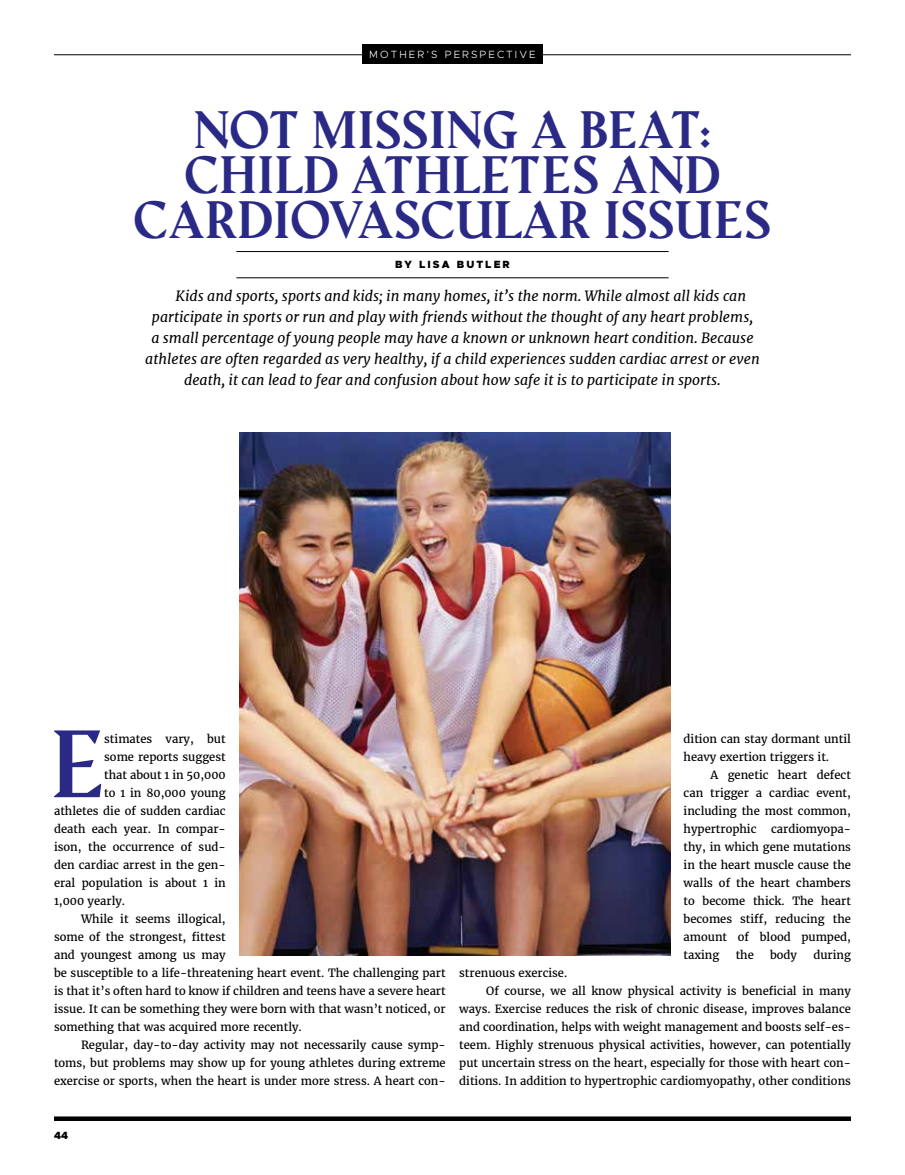
<style>
.page{position:relative;width:905px;height:1175px;background:#fff}
.page>*{position:absolute;margin:0;border:0;box-sizing:border-box;transform-origin:0 0}
.t1{font:700 87.75px "Amagro";color:#2a2a86}
.t2{font:700 48px/45px "Amagro";color:#2a2a86;text-align:center}
.t3{font:italic 14.25px "Merriweather";color:#000}
.t4{font:11.25px/18px "Merriweather";color:#000;text-align:justify}
.t5{font:300 10.5px "Metropolis";letter-spacing:.2em;color:#fff}
.t6{font:900 10.5px "Metropolis";letter-spacing:.2em;color:#000}
</style>
<div class="page">
<svg style="left:54px;top:1116px;width:796px;height:4px;fill:#000"></svg>
<hr style="left:54px;top:54px;width:796px;height:1px;background:#000">
<div style="left:362px;top:44px;width:180px;height:20px;background:#000"></div>
<img style="left:239px;top:432px;width:431px;height:523px">
<hr style="left:236px;top:251px;width:432px;height:1px;background:#000">
<hr style="left:236px;top:277px;width:432px;height:1px;background:#000">
<p class="t5" style="left:369px;top:48px;width:168px">MOTHER’S PERSPECTIVE</p>
<h2 class="t2" style="left:133px;top:108px;width:639px">NOT MISSING A BEAT:<br>CHILD ATHLETES AND<br>CARDIOVASCULAR ISSUES</h2>
<p class="t6" style="left:395px;top:258px;width:116px">BY LISA BUTLER</p>
<p class="t3" style="left:176px;top:287px;width:572px">Kids and sports, sports and kids; in many homes, it’s the norm. While almost all kids can</p>
<p class="t3" style="left:152px;top:308px;width:602px">participate in sports or run and play with friends without the thought of any heart problems,</p>
<p class="t3" style="left:151px;top:329px;width:603px">a small percentage of young people may have a known or unknown heart condition. Because</p>
<p class="t3" style="left:145px;top:350px;width:616px">athletes are often regarded as very healthy, if a child experiences sudden cardiac arrest or even</p>
<p class="t3" style="left:184px;top:371px;width:538px">death, it can lead to fear and confusion about how safe it is to participate in sports.</p>
<h1 class="t1" style="left:51px;top:709px;width:55px">E</h1>
<p class="t4" style="left:104px;top:730px;width:123px">stimates vary, but</p>
<p class="t4" style="left:104px;top:748px;width:123px">some reports suggest</p>
<p class="t4" style="left:104px;top:766px;width:123px">that about 1 in 50,000</p>
<p class="t4" style="left:104px;top:784px;width:123px">to 1 in 80,000 young</p>
<p class="t4" style="left:54px;top:802px;width:173px">athletes die of sudden cardiac</p>
<p class="t4" style="left:54px;top:820px;width:173px">death each year. In compar-</p>
<p class="t4" style="left:54px;top:838px;width:173px">ison, the occurrence of sud-</p>
<p class="t4" style="left:54px;top:856px;width:173px">den cardiac arrest in the gen-</p>
<p class="t4" style="left:54px;top:874px;width:173px">eral population is about 1 in</p>
<p class="t4" style="left:54px;top:892px;width:73px">1,000 yearly.</p>
<p class="t4" style="left:81px;top:910px;width:146px">While it seems illogical,</p>
<p class="t4" style="left:54px;top:928px;width:173px">some of the strongest, fittest</p>
<p class="t4" style="left:54px;top:946px;width:173px">and youngest among us may</p>
<p class="t4" style="left:54px;top:964px;width:393px">be susceptible to a life-threatening heart event. The challenging part</p>
<p class="t4" style="left:54px;top:982px;width:393px">is that it’s often hard to know if children and teens have a severe heart</p>
<p class="t4" style="left:54px;top:1000px;width:393px">issue. It can be something they were born with that wasn’t noticed, or</p>
<p class="t4" style="left:54px;top:1018px;width:249px">something that was acquired more recently.</p>
<p class="t4" style="left:81px;top:1036px;width:366px">Regular, day-to-day activity may not necessarily cause symp-</p>
<p class="t4" style="left:54px;top:1054px;width:393px">toms, but problems may show up for young athletes during extreme</p>
<p class="t4" style="left:54px;top:1072px;width:393px">exercise or sports, when the heart is under more stress. A heart con-</p>
<p class="t4" style="left:683px;top:730px;width:169px">dition can stay dormant until heavy exertion triggers it.</p>
<p class="t4" style="left:683px;top:766px;width:169px;text-indent:27px">A genetic heart defect can trigger a cardiac event, including the most common, hypertrophic</p>
<p class="t4" style="left:683px;top:820px;width:169px;text-indent:88px">cardiomyopa&shy;thy, in which gene mutations in the heart muscle cause the walls of the heart chambers to become thick. The heart becomes stiff, reducing the amount of blood pumped, taxing</p>
<p class="t4" style="left:735px;top:946px;width:20px">the</p>
<p class="t4" style="left:770px;top:946px;width:28px">body</p>
<p class="t4" style="left:813px;top:946px;width:39px">during</p>
<p class="t4" style="left:459px;top:964px;width:110px">strenuous exercise.</p>
<p class="t4" style="left:486px;top:982px;width:366px">Of course, we all know physical activity is beneficial in many</p>
<p class="t4" style="left:459px;top:1000px;width:393px">ways. Exercise reduces the risk of chronic disease, improves balance</p>
<p class="t4" style="left:459px;top:1018px;width:393px">and coordination, helps with weight management and boosts self-es-</p>
<p class="t4" style="left:459px;top:1036px;width:393px">teem. Highly strenuous physical activities, however, can potentially</p>
<p class="t4" style="left:459px;top:1054px;width:393px">put uncertain stress on the heart, especially for those with heart con-</p>
<p class="t4" style="left:459px;top:1072px;width:393px">ditions. In addition to hypertrophic cardiomyopathy, other conditions</p>
<p class="t6" style="left:54px;top:1128px;width:15px">44</p>
</div>
